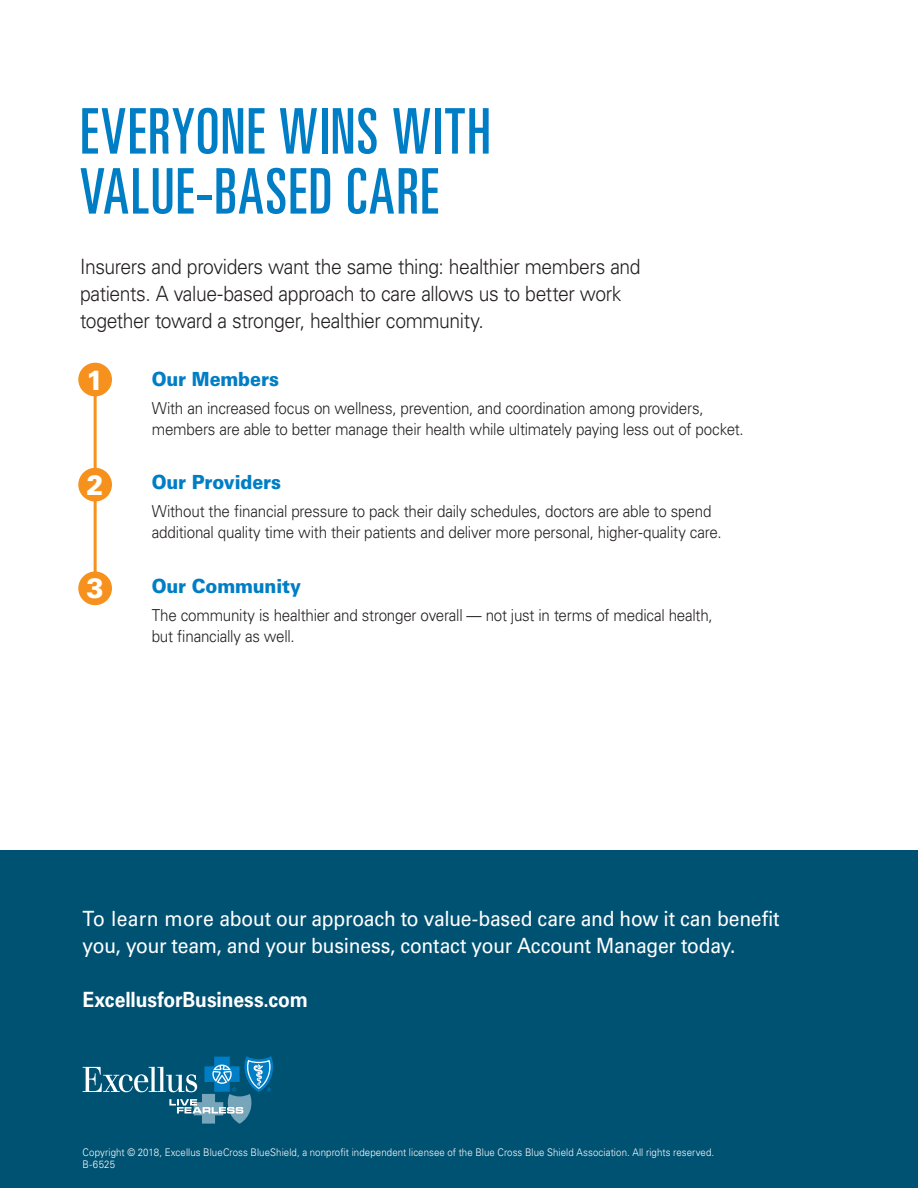
<style>
.page{position:relative;width:918px;height:1188px;background:#fff}
.page>*{position:absolute;margin:0;border:0;box-sizing:border-box;transform-origin:0 0}
.t1{font:ultra-condensed 63px/60px "Univers LT Std";letter-spacing:.03em;color:#007ec5;scale:.92 1}
.t2{font:900 27.75px "Univers LT Std";color:#fff;scale:.92 1}
.Larger_Intro_light_c{font:300 21px/27px "Univers LT Std";letter-spacing:-.02em;color:#231f20;scale:.92 1}
.Larger_Intro_light_c-2{font:21px/27px "Univers LT Std";letter-spacing:-.015em;color:#fff;scale:.92 1}
.Larger_Intro_light_c-3{font:700 21px "Univers LT Std";letter-spacing:-.005em;color:#fff;scale:.92 1}
.Black_Bold_Body_Copy{font:900 19.5px "Univers LT Std";letter-spacing:-.01em;color:#007ec5;scale:.92 1}
.Black_Bold_Body_Copy-2{font:300 16.5px/21px "Univers";letter-spacing:-.015em;color:#231f20;scale:.92 1}
.t3{font:300 10.5px/12px "Univers LT Std";letter-spacing:.01em;color:#fff;scale:.92 1}
</style>
<div class="page">
<div style="left:0;top:850px;width:918px;height:338px;background:#005273"></div>
<svg style="left:83px;top:1056px;width:190px;height:68px"></svg>
<hr style="left:94px;top:389px;width:3px;height:205px;background:#f6911e">
<div style="left:78px;top:363px;width:34px;height:33px;background:#f6911e;border-radius:50%"></div>
<div style="left:78px;top:468px;width:34px;height:34px;background:#f6911e;border-radius:50%"></div>
<div style="left:78px;top:571px;width:34px;height:34px;background:#f6911e;border-radius:50%"></div>
<p class="t1" style="left:80px;top:101px;width:448px">EVERYONE WINS WITH<br>VALUE-BASED CARE</p>
<p class="Larger_Intro_light_c" style="left:80px;top:253px;width:611px">Insurers and providers want the same thing: healthier members and patients. A value-based approach to care allows us to better work together toward a stronger, healthier community.</p>
<p class="t2" style="left:87px;top:362px;width:20px">1</p>
<p class="t2" style="left:87px;top:467px;width:20px">2</p>
<p class="t2" style="left:87px;top:571px;width:20px">3</p>
<p class="Black_Bold_Body_Copy" style="left:152px;top:367px;width:140px">Our Members</p>
<p class="Black_Bold_Body_Copy-2" style="left:152px;top:397px;width:645px">With an increased focus on wellness, prevention, and coordination among providers, members are able to better manage their health while ultimately paying less out of pocket.</p>
<p class="Black_Bold_Body_Copy" style="left:152px;top:470px;width:142px">Our Providers</p>
<p class="Black_Bold_Body_Copy-2" style="left:152px;top:500px;width:621px">Without the financial pressure to pack their daily schedules, doctors are able to spend additional quality time with their patients and deliver more personal, higher-quality care.</p>
<p class="Black_Bold_Body_Copy" style="left:152px;top:574px;width:164px">Our Community</p>
<p class="Black_Bold_Body_Copy-2" style="left:152px;top:604px;width:611px">The community is healthier and stronger overall — not just in terms of medical health, but financially as well.</p>
<p class="Larger_Intro_light_c-2" style="left:83px;top:905px;width:759px">To learn more about our approach to value-based care and how it can benefit you, your team, and your business, contact your Account Manager today.</p>
<p class="Larger_Intro_light_c-3" style="left:83px;top:987px;width:247px">ExcellusforBusiness.com</p>
<p class="t3" style="left:83px;top:1147px;width:688px">Copyright © 2018, Excellus BlueCross BlueShield, a nonprofit independent licensee of the Blue Cross Blue Shield Association. All rights reserved.<br>B-6525</p>
</div>
